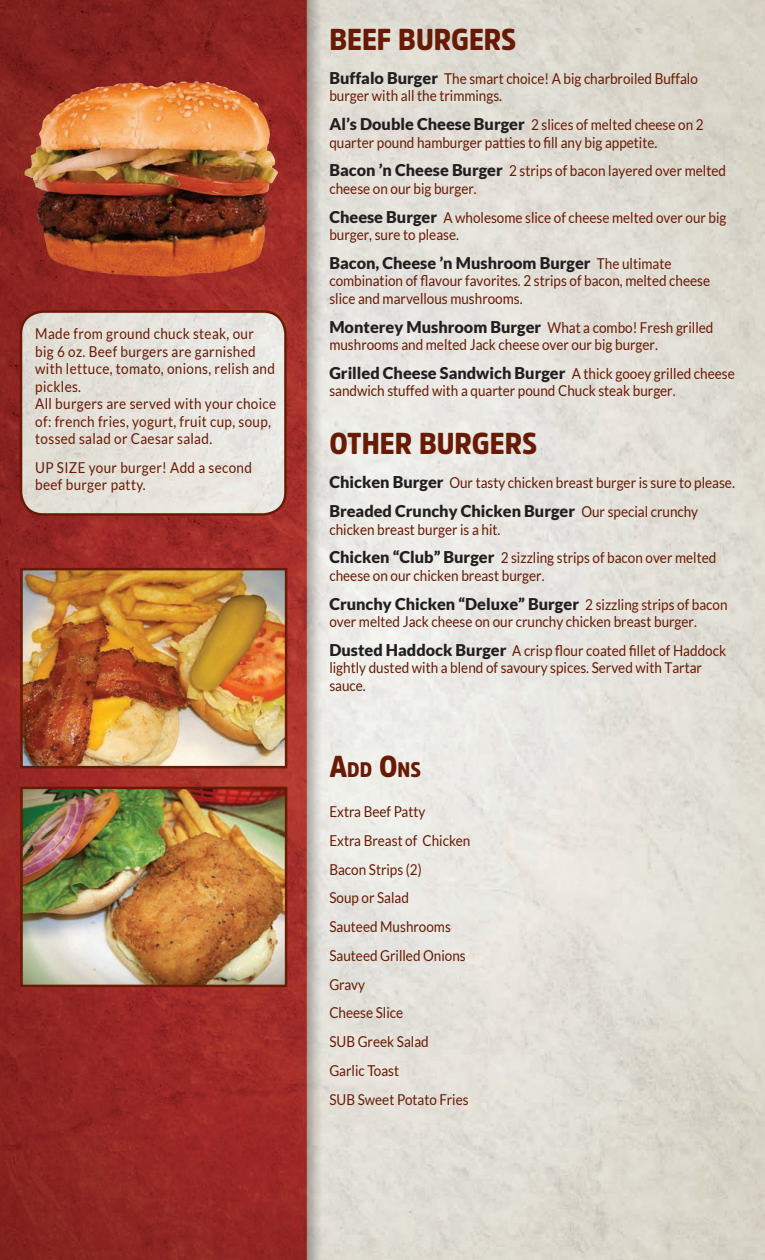
<style>
.page{position:relative;width:765px;height:1260px;background:#fff}
.page>*{position:absolute;margin:0;border:0;box-sizing:border-box;transform-origin:0 0}
.t1{font:900 30px "Amsi Pro Narw";color:#681a03}
.t2{font:900 21px "Amsi Pro Narw";color:#681a03}
.t3{font:900 16.25px "Lato";color:#231f20}
.t4{font:15px/28.8px "Lato";color:#681a03;scale:.9 1}
.t5{font:15px/17.5px "Lato";letter-spacing:.025em;color:#681a03;scale:.9 1}
.s1{font-weight:900;font-size:16.25px;color:#231f20}
.s2{font-weight:400;font-size:15px;color:#681a03}
.s3{font-size:30px}
</style>
<div class="page">
<img style="left:0;top:0;width:765px;height:1260px">
<img style="left:21px;top:312px;width:264px;height:202px">
<div style="left:20px;top:310px;width:267px;height:206px;border:2px solid #681a03;border-radius:22px"></div>
<img style="left:24px;top:81px;width:170px;height:154px">
<img style="left:23px;top:571px;width:261px;height:194px">
<div style="left:20px;top:568px;width:267px;height:200px;border:2px solid #681a03"></div>
<img style="left:23px;top:790px;width:261px;height:194px">
<div style="left:20px;top:787px;width:267px;height:200px;border:2px solid #681a03"></div>
<p class="t5" style="left:35px;top:325px;width:269px">Made from ground chuck steak, our<br>big 6 oz. Beef burgers are garnished with lettuce, tomato, onions, relish and pickles.<br>All burgers are served with your choice of: french fries, yogurt, fruit cup, soup, tossed salad or Caesar salad.</p>
<p class="t5" style="left:35px;top:459px;width:242px">UP SIZE your burger! Add a second beef burger patty.</p>
<h1 class="t1" style="left:329px;top:18px;width:188px">BEEF BURGERS</h1>
<p class="t4" style="left:329px;top:70px;width:411px;line-height:17.5px"><span class="s1">Buffalo Burger</span> The smart choice! A big charbroiled Buffalo burger with all the trimmings.</p>
<p class="t4" style="left:329px;top:116px;width:417px;line-height:17.5px"><span class="s1">Al’s Double Cheese Burger</span> 2 slices of melted cheese on 2 quarter pound hamburger patties to fill any big appetite.</p>
<p class="t4" style="left:329px;top:162px;width:442px;line-height:17.5px"><span class="s1">Bacon ’n Cheese Burger</span> 2 strips of bacon layered over melted cheese on our big burger.</p>
<p class="t4" style="left:329px;top:208px;width:443px;line-height:17.5px"><span class="s1">Cheese Burger</span> A wholesome slice of cheese melted over our big burger, sure to please.</p>
<p class="t3" style="left:329px;top:253px;width:344px">Bacon, Cheese ’n Mushroom Burger <span class="s2">The ultimate</span></p>
<p class="t4" style="left:329px;top:272px;width:425px;line-height:17.5px">combination of flavour favorites. 2 strips of bacon, melted cheese slice and marvellous mushrooms.</p>
<p class="t4" style="left:329px;top:318px;width:428px;line-height:17.5px"><span class="s1">Monterey Mushroom Burger</span> What a combo! Fresh grilled mushrooms and melted Jack cheese over our big burger.</p>
<p class="t3" style="left:329px;top:363px;width:407px">Grilled Cheese Sandwich Burger <span class="s2">A thick gooey grilled cheese</span></p>
<p class="t4" style="left:329px;top:377px;width:386px">sandwich stuffed with a quarter pound Chuck steak burger.</p>
<h1 class="t1" style="left:329px;top:423px;width:209px">OTHER BURGERS</h1>
<p class="t4" style="left:329px;top:468px;width:452px"><span class="s1">Chicken Burger</span> Our tasty chicken breast burger is sure to please.</p>
<p class="t3" style="left:329px;top:502px;width:370px">Breaded Crunchy Chicken Burger <span class="s2">Our special crunchy</span></p>
<p class="t4" style="left:329px;top:515px;width:431px">chicken breast burger is a hit.<br><span class="s1">Chicken “Club” Burger</span> 2 sizzling strips of bacon over melted</p>
<p class="t4" style="left:329px;top:561px;width:241px">cheese on our chicken breast burger.</p>
<p class="t3" style="left:329px;top:594px;width:400px">Crunchy Chicken “Deluxe” Burger <span class="s2">2 sizzling strips of bacon</span></p>
<p class="t4" style="left:329px;top:607px;width:442px">over melted Jack cheese on our crunchy chicken breast burger.<br><span class="s1">Dusted Haddock Burger</span> A crisp flour coated fillet of Haddock</p>
<p class="t4" style="left:329px;top:659px;width:416px;line-height:17.5px">lightly dusted with a blend of savoury spices. Served with Tartar sauce.</p>
<h2 class="t2" style="left:329px;top:755px;width:81px"><span class="s3">A</span>dd <span class="s3">O</span>ns</h2>
<p class="t4" style="left:329px;top:797px;width:158px">Extra Beef Patty<br>Extra Breast of Chicken<br>Bacon Strips (2)<br>Soup or Salad<br>Sauteed Mushrooms<br>Sauteed Grilled Onions<br>Gravy<br>Cheese Slice<br>SUB Greek Salad<br>Garlic Toast<br>SUB Sweet Potato Fries</p>
</div>
